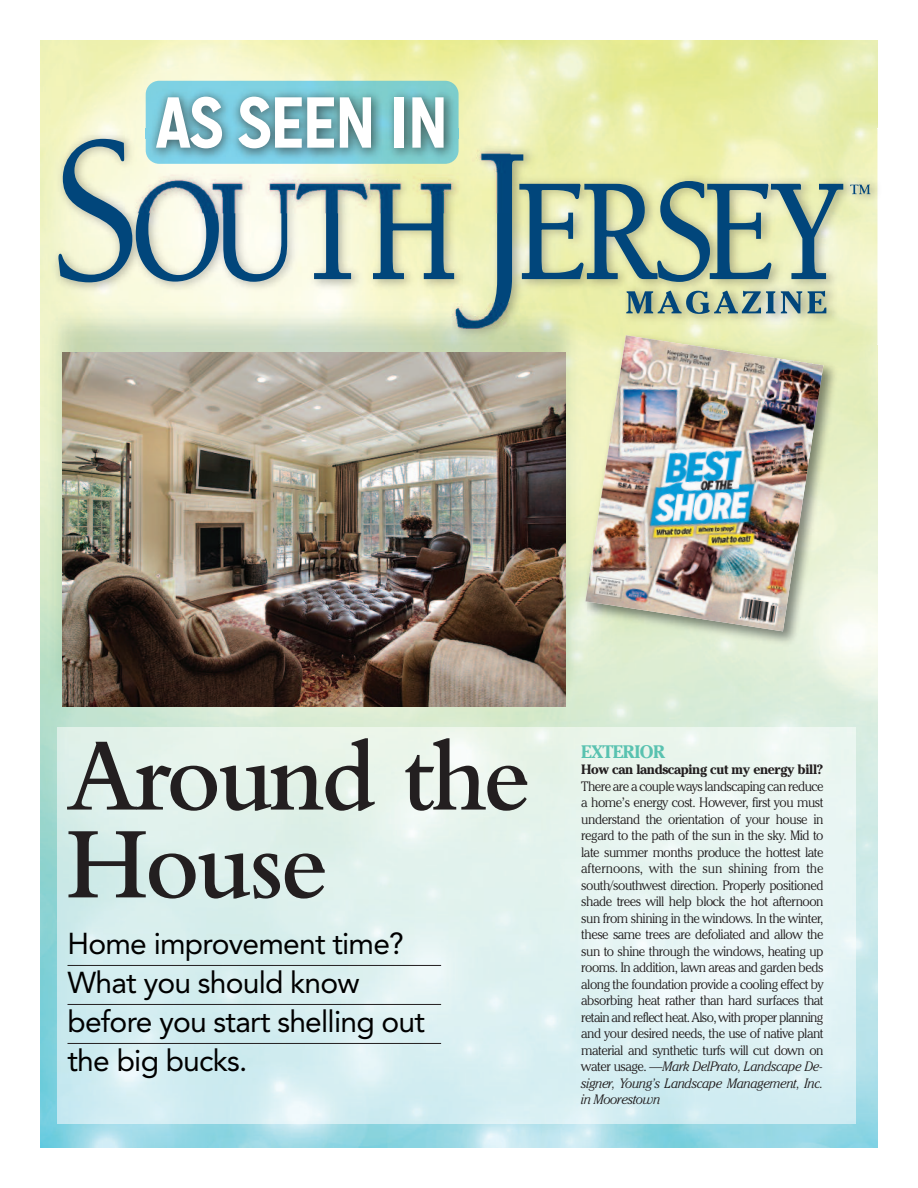
<style>
.page{position:relative;width:918px;height:1188px;background:#fff}
.page>*{position:absolute;margin:0;border:0;box-sizing:border-box;transform-origin:0 0}
.t1{font:600 106.2px/87.9px "Bembo";letter-spacing:-.03em;color:#231f20;scale:.95 1}
.t2{font:700 71.85px "Mission Gothic";letter-spacing:-.05em;color:#fff}
.t3{font:30px/39px "Avenir";letter-spacing:-.025em;color:#000}
.t4{font:700 18px "Cheltenham";letter-spacing:-.03em;color:#59c2b0}
.t5{font:300 13.5px/16.5px "Cheltenham IT Cby BT";letter-spacing:-.03em;color:#231f20;text-align:justify}
.t6{font:700 13.5px "Cheltenham";letter-spacing:-.03em;color:#231f20}
.s1{font-style:italic}
</style>
<div class="page">
<img style="left:40px;top:41px;width:837px;height:1106px">
<img style="left:48px;top:129px;width:830px;height:216px">
<svg style="left:850px;top:185px;width:20px;height:9px"></svg>
<img style="left:125px;top:74px;width:386px;height:65px">
<img style="left:146px;top:81px;width:313px;height:13px">
<img style="left:41px;top:304px;width:546px;height:397px">
<img style="left:63px;top:353px;width:502px;height:353px">
<img style="left:57px;top:727px;width:799px;height:397px">
<img style="left:587px;top:345px;width:258px;height:308px">
<img style="left:618px;top:328px;width:121px;height:7px">
<svg style="left:58px;top:139px;width:786px;height:189px;background:#b7c9b4"></svg>
<img style="left:577px;top:551px;width:8px;height:69px">
<img style="left:586px;top:336px;width:237px;height:295px">
<hr style="left:68px;top:965px;width:373px;height:1px;background:#231f20">
<hr style="left:68px;top:1004px;width:373px;height:1px;background:#231f20">
<hr style="left:68px;top:1043px;width:373px;height:1px;background:#231f20">
<h2 class="t2" style="left:155px;top:97px;width:296px">AS SEEN IN</h2>
<h1 class="t1" style="left:66px;top:742px;width:491px">Around the<br>House</h1>
<h3 class="t4" style="left:581px;top:741px;width:85px">EXTERIOR</h3>
<p class="t6" style="left:581px;top:762px;width:244px">How can landscaping cut my energy bill?</p>
<p class="t5" style="left:581px;top:779px;width:244px">There are a couple ways landscaping can reduce a home’s energy cost. However, first you must understand the orientation of your house in regard to the path of the sun in the sky. Mid to late summer months produce the hottest late afternoons, with the sun shining from the south/southwest direction. Properly positioned shade trees will help block the hot afternoon sun from shining in the windows. In the winter, these same trees are defoliated and allow the sun to shine through the windows, heating up rooms. In addition, lawn areas and garden beds along the foundation provide a cooling effect by absorbing heat rather than hard surfaces that retain and reflect heat. Also, with proper planning and your desired needs, the use of native plant material and synthetic turfs will cut down on water usage. <span class="s1">—Mark DelPrato, Landscape De&shy;signer, Young’s Landscape Management, Inc. in Moorestown</span></p>
<h3 class="t3" style="left:67px;top:926px;width:359px">Home improvement time?<br>What you should know before you start shelling out the big bucks.</h3>
</div>
